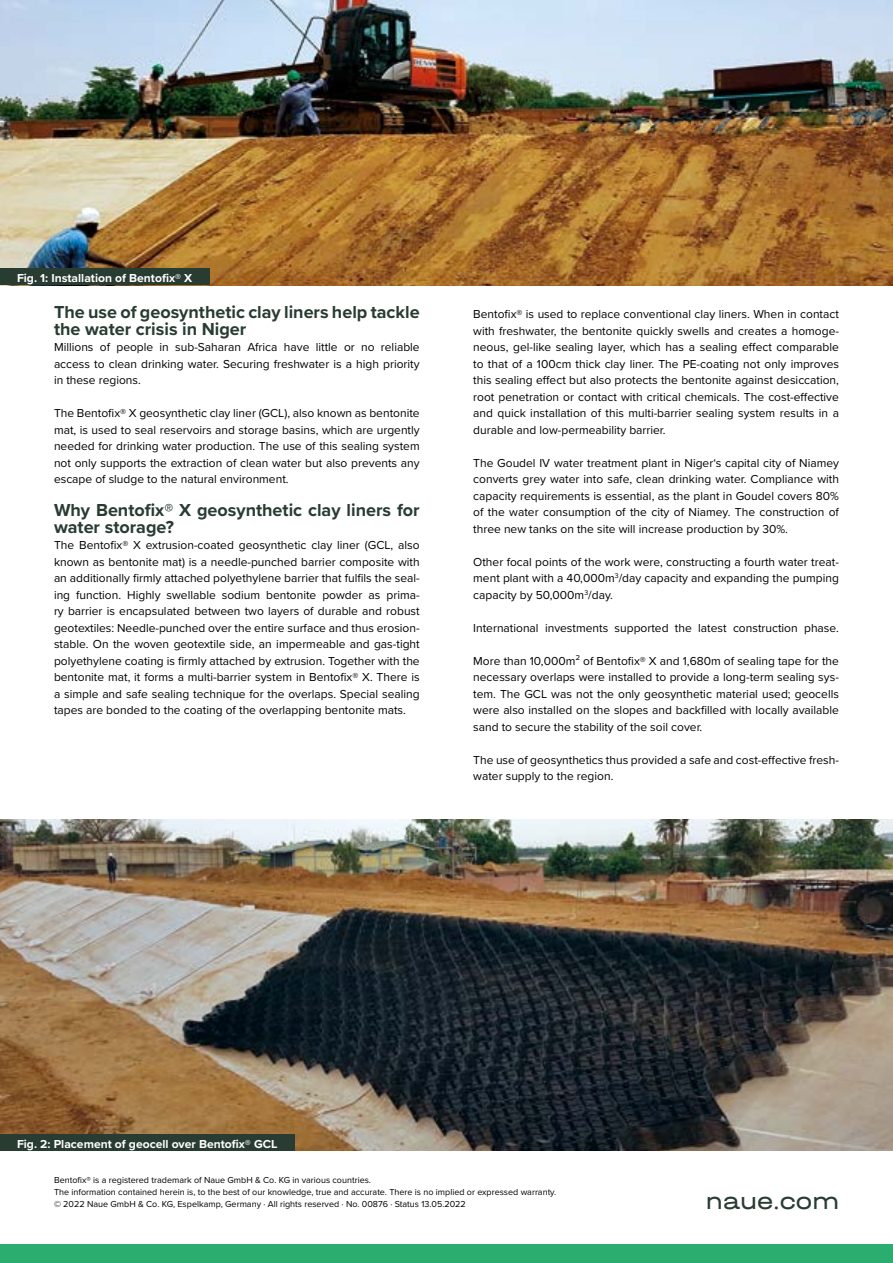
<style>
.page{position:relative;width:893px;height:1263px;background:#fff}
.page>*{position:absolute;margin:0;border:0;box-sizing:border-box;transform-origin:0 0}
.t1{font:24px "Halvar Breit";color:#283c32}
.t2{font:700 18px/16.5px "Proxima Nova";color:#283c32}
.t3{font:12px/16.5px "Proxima Nova";color:#000;text-align:justify}
.t4{font:700 12px "Proxima Nova";color:#fff}
.t5{font:9px/12px "Proxima Nova";color:#000}
</style>
<div class="page">
<img style="left:0;top:819px;width:893px;height:332px">
<img style="left:0;top:0;width:893px;height:285px">
<div style="left:0;top:1245px;width:893px;height:18px;background:#2bad70"></div>
<div style="left:0;top:268px;width:210px;height:17px;background:#283c32"></div>
<div style="left:0;top:1134px;width:295px;height:17px;background:#283c32"></div>
<p class="t4" style="left:17px;top:269px;width:177px">Fig. 1: Installation of Bentofix® X</p>
<h2 class="t2" style="left:54px;top:303px;width:367px">The use of geosynthetic clay liners help tackle the water crisis in Niger</h2>
<p class="t3" style="left:54px;top:338px;width:367px">Millions of people in sub-Saharan Africa have little or no reliable access to clean drinking water. Securing freshwater is a high priority in these regions.</p>
<p class="t3" style="left:54px;top:404px;width:367px">The Bentofix® X geosynthetic clay liner (GCL), also known as bentonite mat, is used to seal reservoirs and storage basins, which are urgently needed for drinking water production. The use of this sealing system not only supports the extraction of clean water but also prevents any escape of sludge to the natural environment.</p>
<h2 class="t2" style="left:54px;top:501px;width:367px">Why Bentofix® X geosynthetic clay liners for water storage?</h2>
<p class="t3" style="left:54px;top:536px;width:367px">The Bentofix® X extrusion-coated geosynthetic clay liner (GCL, also known as bentonite mat) is a needle-punched barrier composite with an additionally firmly attached polyethylene barrier that fulfils the seal&shy;ing function. Highly swellable sodium bentonite powder as prima&shy;ry barrier is encapsulated between two layers of durable and robust geotextiles: Needle-punched over the entire surface and thus erosion&shy;stable. On the woven geotextile side, an impermeable and gas-tight polyethylene coating is firmly attached by extrusion. Together with the bentonite mat, it forms a multi-barrier system in Bentofix® X. There is a simple and safe sealing technique for the overlaps. Special sealing tapes are bonded to the coating of the overlapping bentonite mats.</p>
<p class="t3" style="left:473px;top:305px;width:367px">Bentofix® is used to replace conventional clay liners. When in contact with freshwater, the bentonite quickly swells and creates a homoge&shy;neous, gel-like sealing layer, which has a sealing effect comparable to that of a 100cm thick clay liner. The PE-coating not only improves this sealing effect but also protects the bentonite against desiccation, root penetration or contact with critical chemicals. The cost-effective and quick installation of this multi-barrier sealing system results in a durable and low-permeability barrier.</p>
<p class="t3" style="left:473px;top:454px;width:367px">The Goudel IV water treatment plant in Niger‘s capital city of Niamey converts grey water into safe, clean drinking water. Compliance with capacity requirements is essential, as the plant in Goudel covers 80% of the water consumption of the city of Niamey. The construction of three new tanks on the site will increase production by 30%.</p>
<p class="t3" style="left:473px;top:553px;width:367px">Other focal points of the work were, constructing a fourth water treat&shy;ment plant with a 40,000m<sup>3</sup>/day capacity and expanding the pumping capacity by 50,000m<sup>3</sup>/day.</p>
<p class="t3" style="left:473px;top:619px;width:367px">International investments supported the latest construction phase.</p>
<p class="t3" style="left:473px;top:652px;width:367px">More than 10,000m² of Bentofix® X and 1,680m of sealing tape for the necessary overlaps were installed to provide a long-term sealing sys&shy;tem. The GCL was not the only geosynthetic material used; geocells were also installed on the slopes and backfilled with locally available sand to secure the stability of the soil cover.</p>
<p class="t3" style="left:473px;top:751px;width:367px">The use of geosynthetics thus provided a safe and cost-effective fresh&shy;water supply to the region.</p>
<p class="t4" style="left:17px;top:1135px;width:262px">Fig. 2: Placement of geocell over Bentofix® GCL</p>
<p class="t5" style="left:54px;top:1173px;width:504px">Bentofix® is a registered trademark of Naue GmbH &amp; Co. KG in various countries.<br>The information contained herein is, to the best of our knowledge, true and accurate. There is no implied or expressed warranty. © 2022 Naue GmbH &amp; Co. KG, Espelkamp, Germany · All rights reserved · No. 00876 · Status 13.05.2022</p>
<h1 class="t1" style="left:706px;top:1186px;width:135px">naue.com</h1>
</div>
